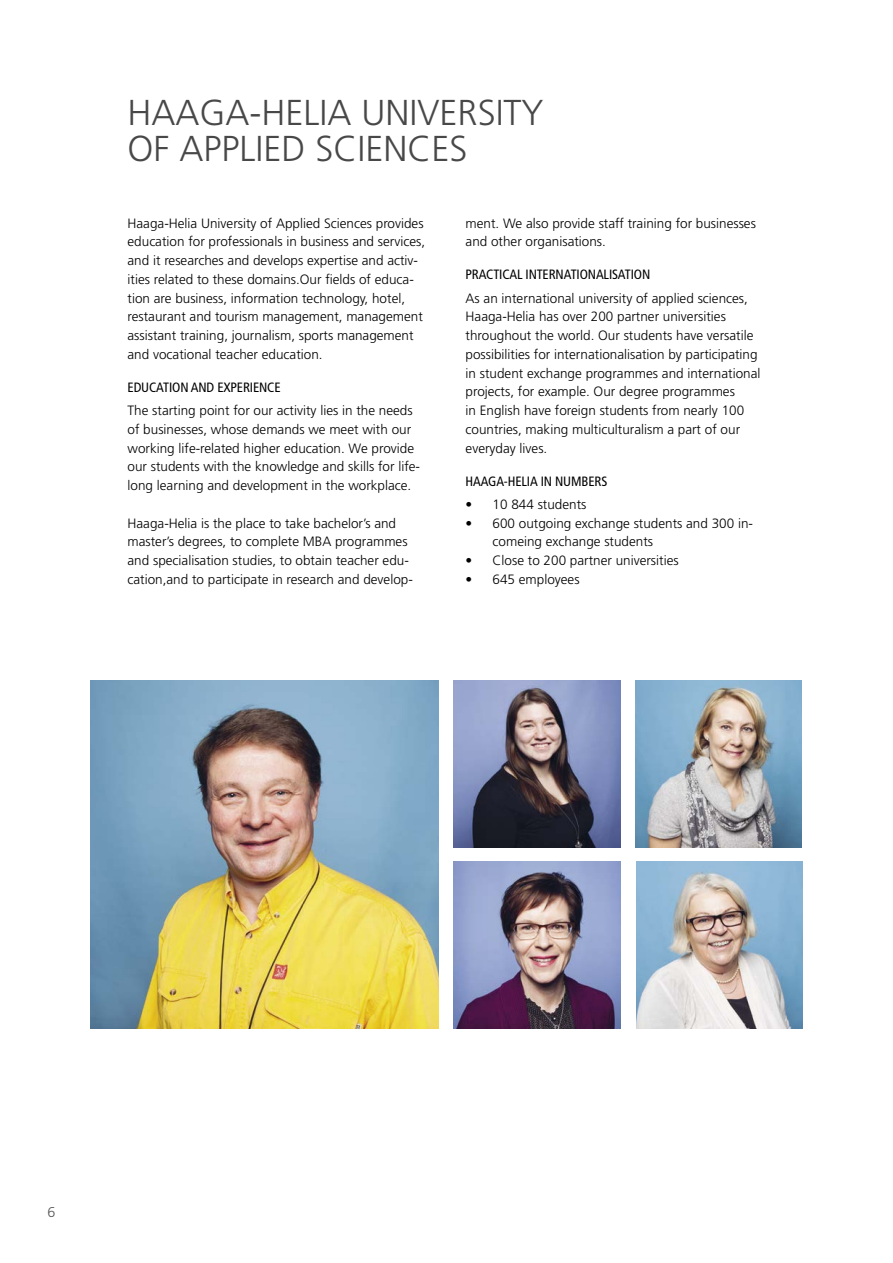
<style>
.page{position:relative;width:893px;height:1263px;background:#fff}
.page>*{position:absolute;margin:0;border:0;box-sizing:border-box;transform-origin:0 0}
.t1{font:300 36px/36px "Frutiger LT Std";color:#484848}
.t2{font:300 14.25px "Frutiger LT Std";color:#555}
.t3{font:300 13.5px/18.8px "Frutiger LT Std";color:#000}
.t4{font:condensed 13.5px "Frutiger LT Std";letter-spacing:-.01em;color:#000}
</style>
<div class="page">
<img style="left:453px;top:680px;width:167px;height:167px">
<img style="left:635px;top:680px;width:167px;height:167px">
<img style="left:454px;top:862px;width:166px;height:167px">
<img style="left:636px;top:862px;width:167px;height:167px">
<img style="left:90px;top:680px;width:349px;height:349px">
<h1 class="t1" style="left:128px;top:95px;width:418px">HAAGA-HELIA UNIVERSITY<br>OF APPLIED SCIENCES</h1>
<p class="t3" style="left:128px;top:214px;width:299px">Haaga-Helia University of Applied Sciences provides education for professionals in business and services, and it researches and develops expertise and activ&shy;ities related to these domains.Our fields of educa&shy;tion are business, information technology, hotel, restaurant and tourism management, management assistant training, journalism, sports management and vocational teacher education.</p>
<p class="t4" style="left:128px;top:379px;width:155px">EDUCATION AND EXPERIENCE</p>
<p class="t3" style="left:128px;top:401px;width:294px">The starting point for our activity lies in the needs of businesses, whose demands we meet with our working life-related higher education. We provide our students with the knowledge and skills for life&shy;long learning and development in the workplace.</p>
<p class="t3" style="left:128px;top:514px;width:287px">Haaga-Helia is the place to take bachelor’s and master’s degrees, to complete MBA programmes and specialisation studies, to obtain teacher edu&shy;cation,and to participate in research and develop-</p>
<p class="t3" style="left:466px;top:214px;width:292px">ment. We also provide staff training for businesses and other organisations.</p>
<p class="t4" style="left:466px;top:267px;width:186px">PRACTICAL INTERNATIONALISATION</p>
<p class="t3" style="left:466px;top:289px;width:296px">As an international university of applied sciences, Haaga-Helia has over 200 partner universities throughout the world. Our students have versatile possibilities for internationalisation by participating in student exchange programmes and international projects, for example. Our degree programmes<br>in English have foreign students from nearly 100 countries, making multiculturalism a part of our everyday lives.</p>
<p class="t4" style="left:466px;top:473px;width:143px">HAAGA-HELIA IN NUMBERS</p>
<p class="t3" style="left:466px;top:495px;width:122px">• 10 844 students</p>
<p class="t3" style="left:493px;top:514px;width:262px;text-indent:-27px">• 600 outgoing exchange students and 300 in&shy;comeing exchange students</p>
<p class="t3" style="left:466px;top:551px;width:215px">• Close to 200 partner universities</p>
<p class="t3" style="left:466px;top:570px;width:116px">• 645 employees</p>
<p class="t2" style="left:47px;top:1204px;width:9px">6</p>
</div>
